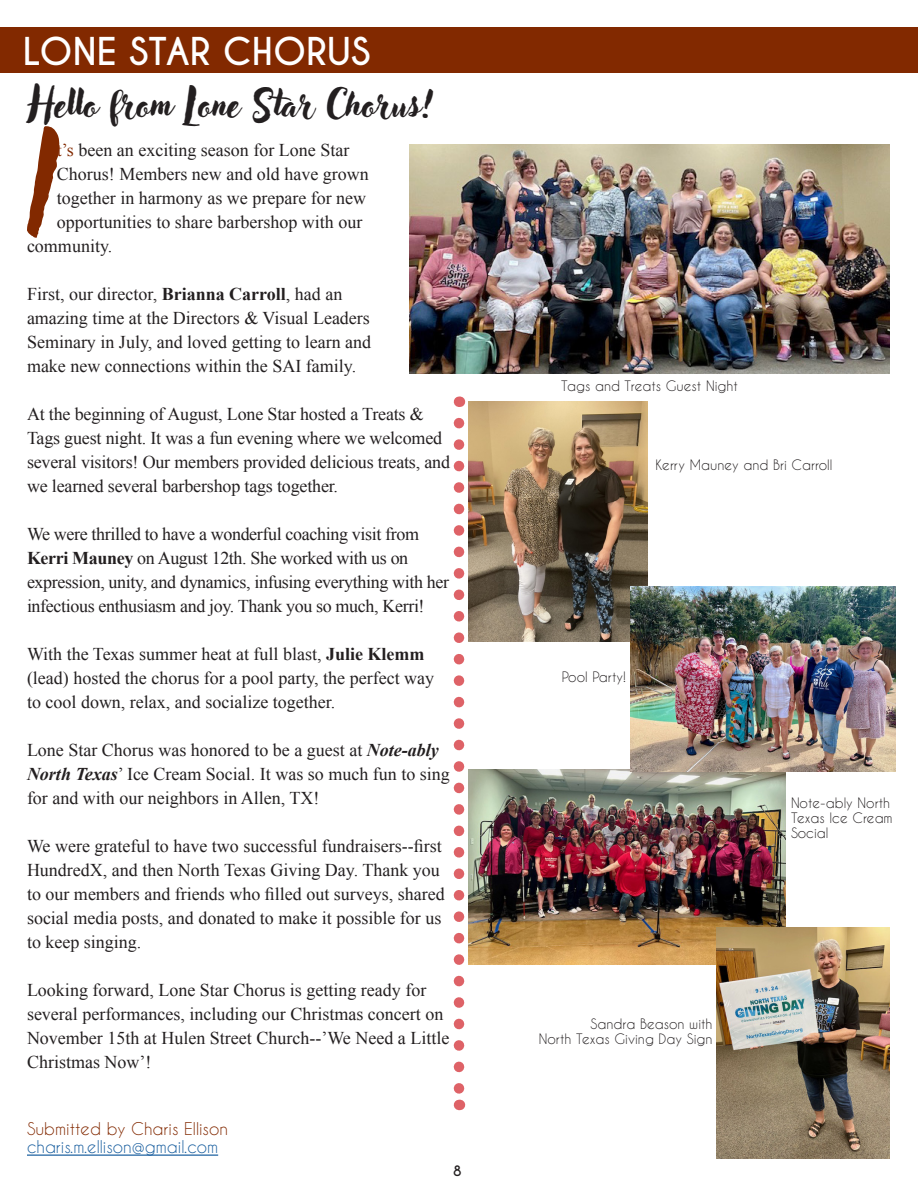
<style>
.page{position:relative;width:918px;height:1188px;background:#fff}
.page>*{position:absolute;margin:0;border:0;box-sizing:border-box;transform-origin:0 0}
.body_text{font:108px "Adlery Pro";color:#822900}
.Feature_text{font:36px "Adlery Pro";color:#231f20}
.Free_Form{font:700 36px "Caviar Dreams";color:#fff}
.body_text-2{font:18px/24px "Times New Roman";color:#231f20}
.body_text-3{font:18px/24px "Times New Roman";letter-spacing:-.02em;color:#231f20}
.Submitted_by{font:16.5px "Caviar Dreams";color:#175d9e}
.Submitted_by-2{font:16.5px "Caviar Dreams";color:#822900}
.Cutline{font:13.5px/15px "Caviar Dreams";color:#231f20}
.t1{font:700 13.5px "Caviar Dreams";color:#231f20}
.s1{color:#822900}
.s2{font-weight:700}
.s3{font-weight:700;font-style:italic}
</style>
<div class="page">
<div style="left:0;top:27px;width:918px;height:45px;background:#822900"></div>
<hr style="left:27px;top:1155px;width:191px;height:1px;background:#175d9e">
<img style="left:468px;top:402px;width:180px;height:240px">
<img style="left:469px;top:769px;width:316px;height:196px">
<img style="left:717px;top:928px;width:173px;height:230px">
<img style="left:410px;top:144px;width:480px;height:230px">
<img style="left:630px;top:587px;width:266px;height:184px">
<svg style="left:454px;top:423px;width:10px;height:671px"></svg>
<p class="Free_Form" style="left:23px;top:29px;width:349px">LONE STAR CHORUS</p>
<p class="Feature_text" style="left:28px;top:82px;width:407px">Hello from Lone Star Chorus!</p>
<p class="body_text" style="left:29px;top:128px;width:30px">I</p>
<p class="body_text-2" style="left:57px;top:138px;width:294px"><span class="s1">t’s</span> been an exciting season for Lone Star</p>
<p class="body_text-2" style="left:57px;top:162px;width:313px">Chorus! Members new and old have grown</p>
<p class="body_text-2" style="left:57px;top:186px;width:311px">together in harmony as we prepare for new</p>
<p class="body_text-2" style="left:57px;top:210px;width:307px">opportunities to share barbershop with our</p>
<p class="body_text-2" style="left:27px;top:234px;width:87px">community.</p>
<p class="body_text-2" style="left:27px;top:282px;width:346px">First, our director, <span class="s2">Brianna Carroll</span>, had an amazing time at the Directors &amp; Visual Leaders Seminary in July, and loved getting to learn and make new connections within the SAI family.</p>
<p class="body_text-2" style="left:27px;top:402px;width:425px">At the beginning of August, Lone Star hosted a Treats &amp; Tags guest night. It was a fun evening where we welcomed several visitors! Our members provided delicious treats, and we learned several barbershop tags together.</p>
<p class="body_text-3" style="left:27px;top:522px;width:424px">We were thrilled to have a wonderful coaching visit from <span class="s2">Kerri Mauney</span> on August 12th. She worked with us on expression, unity, and dynamics, infusing everything with her infectious enthusiasm and joy. Thank you so much, Kerri!</p>
<p class="body_text-2" style="left:27px;top:642px;width:409px">With the Texas summer heat at full blast, <span class="s2">Julie Klemm </span>(lead) hosted the chorus for a pool party, the perfect way to cool down, relax, and socialize together.</p>
<p class="body_text-2" style="left:27px;top:738px;width:424px">Lone Star Chorus was honored to be a guest at <span class="s3">Note-ably<br>North Texas</span>’ Ice Cream Social. It was so much fun to sing for and with our neighbors in Allen, TX!</p>
<p class="body_text-2" style="left:27px;top:834px;width:419px">We were grateful to have two successful fundraisers--first HundredX, and then North Texas Giving Day. Thank you to our members and friends who filled out surveys, shared social media posts, and donated to make it possible for us to keep singing.</p>
<p class="body_text-2" style="left:27px;top:978px;width:424px">Looking forward, Lone Star Chorus is getting ready for several performances, including our Christmas concert on November 15th at Hulen Street Church--’We Need a Little Christmas Now’!</p>
<p class="Submitted_by-2" style="left:27px;top:1119px;width:203px">Submitted by Charis Ellison</p>
<p class="Submitted_by" style="left:27px;top:1137px;width:193px">charis.m.ellison@gmail.com</p>
<p class="t1" style="left:453px;top:1163px;width:10px">8</p>
<p class="Cutline" style="left:561px;top:378px;width:178px">Tags and Treats Guest Night</p>
<p class="Cutline" style="left:656px;top:457px;width:178px">Kerry Mauney and Bri Carroll</p>
<p class="Cutline" style="left:562px;top:669px;width:66px">Pool Party!</p>
<p class="Cutline" style="left:791px;top:795px;width:103px">Note-ably North<br>Texas Ice Cream<br>Social</p>
<p class="Cutline" style="left:591px;top:1016px;width:123px">Sandra Beason with</p>
<p class="Cutline" style="left:539px;top:1031px;width:175px">North Texas Giving Day Sign</p>
</div>
